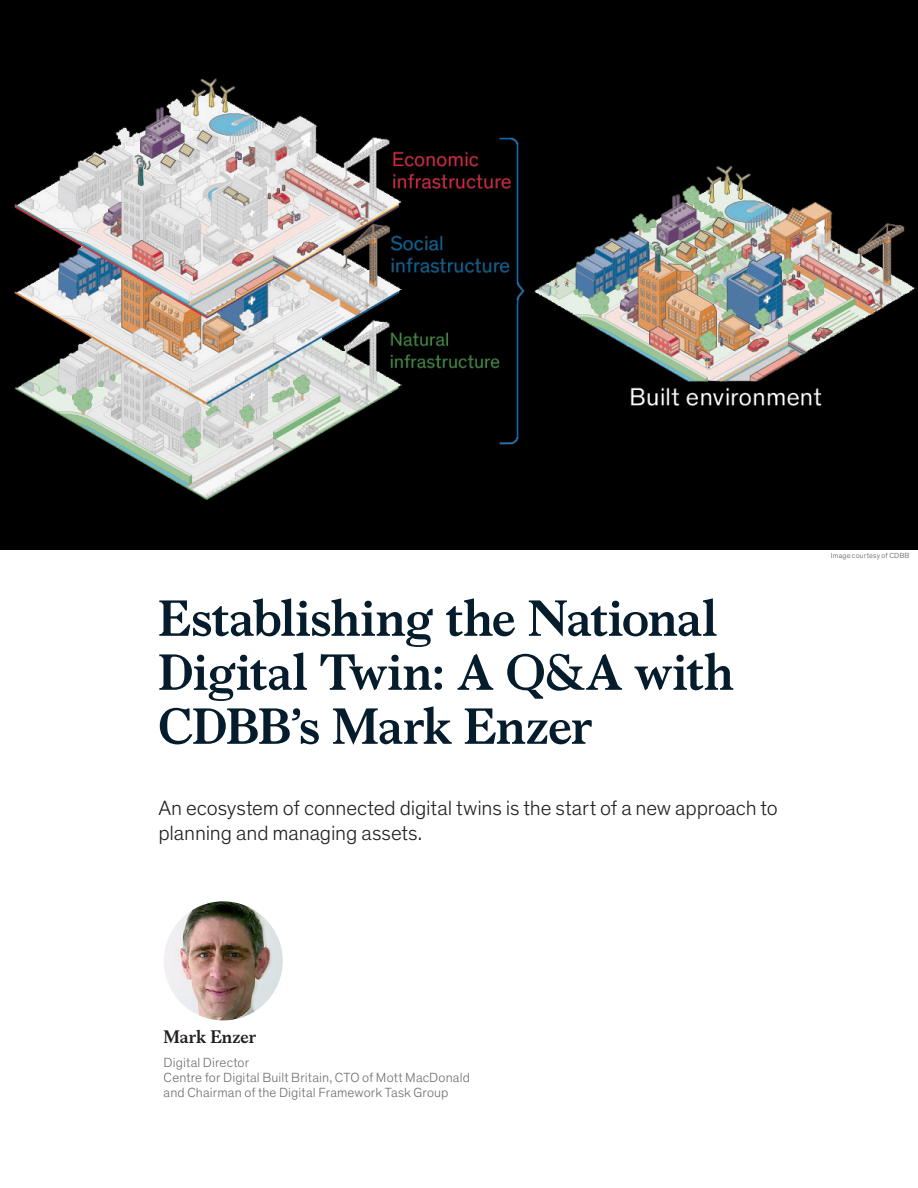
<style>
.page{position:relative;width:918px;height:1188px;background:#fff}
.page>*{position:absolute;margin:0;border:0;box-sizing:border-box;transform-origin:0 0}
.Title_of_article-dee{font:700 51px/54px "Bower";letter-spacing:-.01em;color:#051c2c}
.Standfirst-Dek_Thein{font:300 21px/25.5px "Theinhardt Pan";letter-spacing:-.005em;color:#231f20}
.t1{font:700 18px "Bower";letter-spacing:-.005em;color:#231f20}
.t2{font:300 13.5px/15px "Theinhardt Pan";letter-spacing:.01em;color:#6c6d70}
.Art_Photo_credit{font:300 7.5px "Theinhardt Pan";letter-spacing:.02em;color:#57585a}
</style>
<div class="page">
<img style="left:0;top:0;width:918px;height:550px">
<img style="left:164px;top:901px;width:119px;height:119px;border-radius:60px">
<p class="Title_of_article-dee" style="left:158px;top:588px;width:577px">Establishing the National<br>Digital Twin: A Q&amp;A with<br>CDBB’s Mark Enzer</p>
<p class="Standfirst-Dek_Thein" style="left:158px;top:794px;width:621px">An ecosystem of connected digital twins is the start of a new approach to planning and managing assets.</p>
<p class="Art_Photo_credit" style="left:831px;top:550px;width:80px">Image courtesy of CDBB</p>
<p class="t1" style="left:164px;top:1024px;width:94px">Mark Enzer</p>
<p class="t2" style="left:164px;top:1054px;width:308px">Digital Director<br>Centre for Digital Built Britain, CTO of Mott MacDonald and Chairman of the Digital Framework Task Group</p>
</div>
